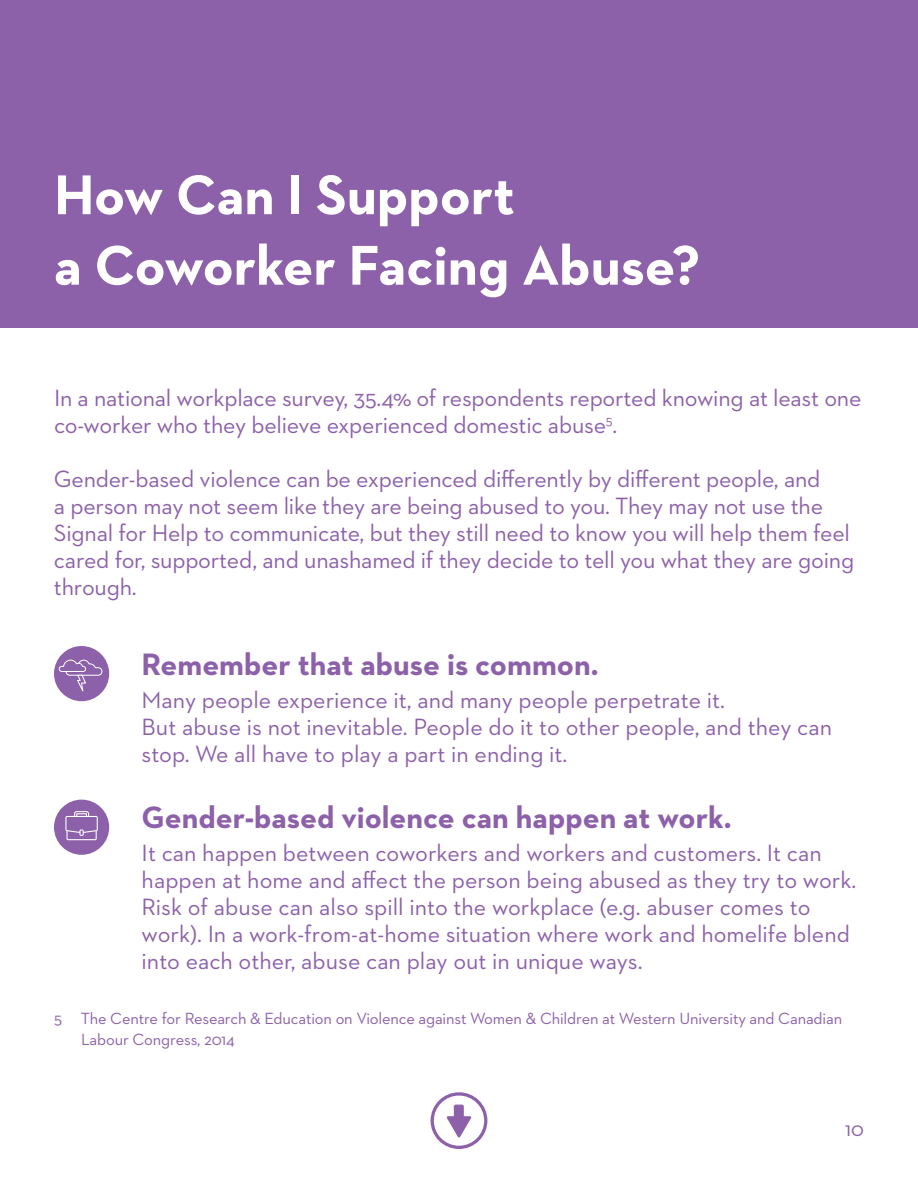
<style>
.page{position:relative;width:918px;height:1188px;background:#fff}
.page>*{position:absolute;margin:0;border:0;box-sizing:border-box;transform-origin:0 0}
.Paragraph_Title{font:700 57px/70.5px "Neutraface 2 Text";color:#fff}
.Body_Bullets{font:700 31.5px "Neutraface 2 Text";color:#8d61a9}
.Body_Bullets-2{font:24px/27px "Neutraface 2 Text";color:#8d61a9}
.Body_Copy{font:24px/27px "Neutraface 2 Text";letter-spacing:-.01em;color:#8d61a9}
.Page_Number{font:21px "Neutraface 2 Text";color:#8d61a9}
.Body_Copy-2{font:16.5px/21px "Neutraface 2 Text";letter-spacing:-.01em;color:#8d61a9}
</style>
<div class="page">
<div style="left:0;top:0;width:918px;height:327px;background:#8d61a9"></div>
<div style="left:54px;top:646px;width:55px;height:55px;background:#8d61a9;border-radius:50%"></div>
<svg style="left:58px;top:659px;width:45px;height:38px"></svg>
<div style="left:431px;top:1092px;width:56px;height:57px;border:3px solid #8d61a9;border-radius:50%"></div>
<svg style="left:446px;top:1104px;width:26px;height:34px"></svg>
<div style="left:54px;top:800px;width:55px;height:55px;background:#8d61a9;border-radius:50%"></div>
<svg style="left:65px;top:811px;width:33px;height:29px"></svg>
<p class="Paragraph_Title" style="left:54px;top:159px;width:648px">How Can I Support<br>a Coworker Facing Abuse?</p>
<p class="Body_Copy" style="left:54px;top:384px;width:809px">In a national workplace survey, 35.4% of respondents reported knowing at least one co-worker who they believe experienced domestic abuse<sup>5</sup>.</p>
<p class="Body_Copy" style="left:54px;top:465px;width:802px">Gender-based violence can be experienced differently by different people, and<br>a person may not seem like they are being abused to you. They may not use the Signal for Help to communicate, but they still need to know you will help them feel cared for, supported, and unashamed if they decide to tell you what they are going through.</p>
<p class="Body_Bullets" style="left:142px;top:644px;width:458px">Remember that abuse is common.</p>
<p class="Body_Bullets-2" style="left:142px;top:686px;width:692px">Many people experience it, and many people perpetrate it.<br>But abuse is not inevitable. People do it to other people, and they can stop. We all have to play a part in ending it.</p>
<p class="Body_Bullets" style="left:142px;top:797px;width:592px">Gender-based violence can happen at work.</p>
<p class="Body_Bullets-2" style="left:142px;top:839px;width:716px">It can happen between coworkers and workers and customers. It can happen at home and affect the person being abused as they try to work.<br>Risk of abuse can also spill into the workplace (e.g. abuser comes to work). In a work-from-at-home situation where work and homelife blend into each other, abuse can play out in unique ways.</p>
<p class="Body_Copy-2" style="left:81px;top:1007px;width:763px;text-indent:-27px">5 The Centre for Research &amp; Education on Violence against Women &amp; Children at Western University and Canadian<br>Labour Congress, 2014</p>
<p class="Page_Number" style="left:845px;top:1116px;width:20px">10</p>
</div>
